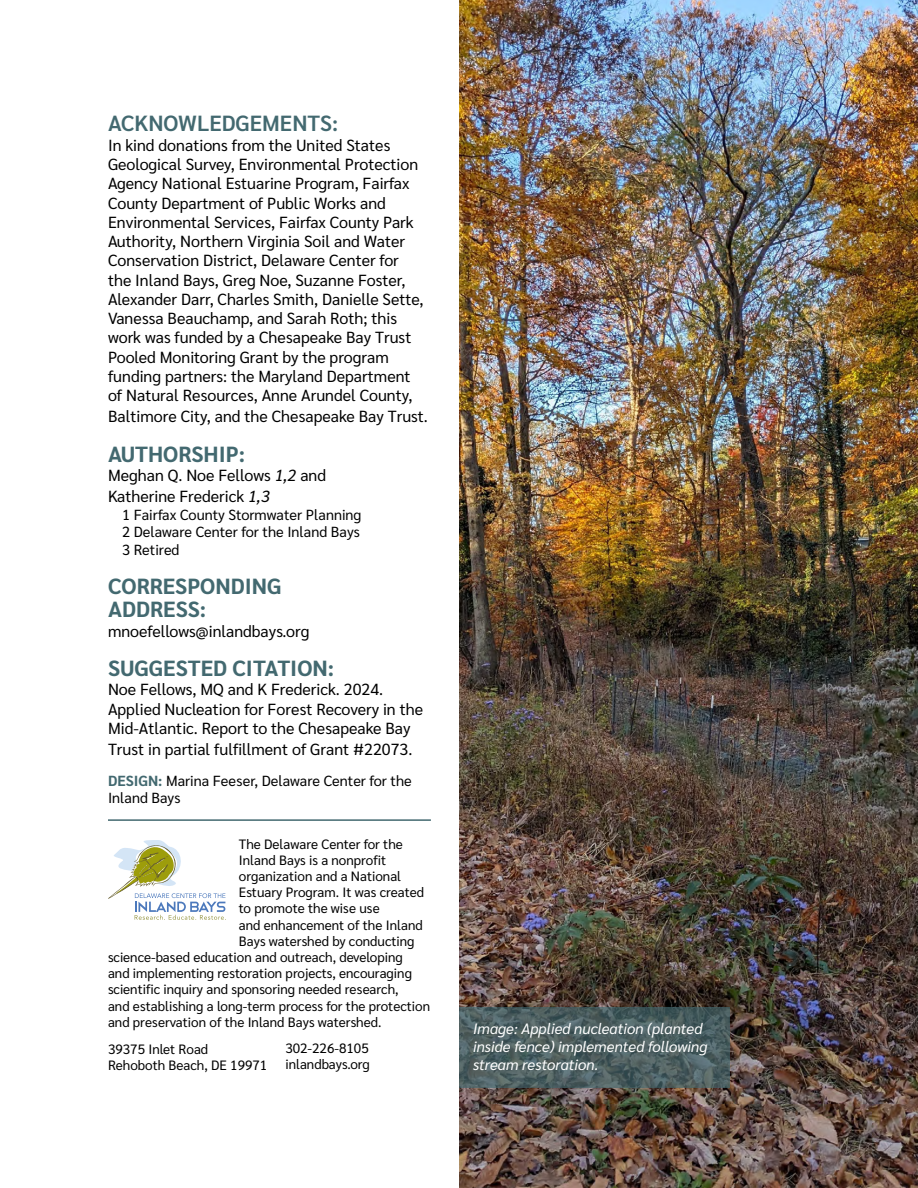
<style>
.page{position:relative;width:918px;height:1188px;background:#fff}
.page>*{position:absolute;margin:0;border:0;box-sizing:border-box;transform-origin:0 0}
.t1{font:700 21.9px "Sarabun";color:#436970}
.t2{font:600 21.9px "Sarabun";color:#436970}
.Paragraph_text{font:16.05px/19.4px "Sarabun";color:#000}
.t3{font:italic 15px/18px "Sarabun";color:#fff}
.t4{font:14.55px/17.5px "Sarabun";color:#000}
.Paragraph_text-2{font:13.5px/16.2px "Sarabun";color:#000}
.s1{font-style:italic}
.s2{font-weight:700;color:#436970}
</style>
<div class="page">
<img style="left:459px;top:0;width:459px;height:1188px">
<svg style="left:108px;top:840px;width:118px;height:80px"></svg>
<hr style="left:108px;top:819px;width:323px;height:2px;background:#436970">
<svg style="left:459px;top:1008px;width:271px;height:80px;background:#4c5f60"></svg>
<p class="t2" style="left:108px;top:111px;width:232px">ACKNOWLEDGEMENTS:</p>
<p class="Paragraph_text" style="left:108px;top:135px;width:317px">In kind donations from the United States Geological Survey, Environmental Protection Agency National Estuarine Program, Fairfax County Department of Public Works and Environmental Services, Fairfax County Park Authority, Northern Virginia Soil and Water Conservation District, Delaware Center for the Inland Bays, Greg Noe, Suzanne Foster, Alexander Darr, Charles Smith, Danielle Sette, Vanessa Beauchamp, and Sarah Roth; this work was funded by a Chesapeake Bay Trust Pooled Monitoring Grant by the program funding partners: the Maryland Department of Natural Resources, Anne Arundel County,</p>
<p class="Paragraph_text" style="left:108px;top:407px;width:322px">Baltimore City, and the Chesapeake Bay Trust.</p>
<p class="t1" style="left:108px;top:441px;width:139px">AUTHORSHIP:</p>
<p class="Paragraph_text" style="left:108px;top:466px;width:220px">Meghan Q. Noe Fellows <span class="s1">1,2</span> and</p>
<p class="Paragraph_text" style="left:108px;top:487px;width:163px">Katherine Frederick <span class="s1">1,3</span></p>
<p class="t4" style="left:122px;top:506px;width:241px">1 Fairfax County Stormwater Planning</p>
<p class="t4" style="left:122px;top:523px;width:239px">2 Delaware Center for the Inland Bays</p>
<p class="t4" style="left:122px;top:541px;width:59px">3 Retired</p>
<p class="t1" style="left:108px;top:574px;width:175px">CORRESPONDING</p>
<p class="t1" style="left:108px;top:597px;width:100px">ADDRESS:</p>
<p class="Paragraph_text" style="left:108px;top:622px;width:203px">mnoefellows@inlandbays.org</p>
<p class="t1" style="left:108px;top:656px;width:228px">SUGGESTED CITATION:</p>
<p class="Paragraph_text" style="left:108px;top:680px;width:317px">Noe Fellows, MQ and K Frederick. 2024.<br>Applied Nucleation for Forest Recovery in the<br>Mid-Atlantic. Report to the Chesapeake Bay</p>
<p class="Paragraph_text" style="left:108px;top:740px;width:306px">Trust in partial fulfillment of Grant #22073.</p>
<p class="t4" style="left:108px;top:772px;width:305px"><span class="s2">DESIGN:</span> Marina Feeser, Delaware Center for the<br>Inland Bays</p>
<p class="Paragraph_text-2" style="left:239px;top:836px;width:187px">The Delaware Center for the<br>Inland Bays is a nonprofit organization and a National<br>Estuary Program. It was created to promote the wise use</p>
<p class="Paragraph_text-2" style="left:239px;top:917px;width:185px">and enhancement of the Inland</p>
<p class="Paragraph_text-2" style="left:239px;top:933px;width:177px">Bays watershed by conducting</p>
<p class="Paragraph_text-2" style="left:108px;top:949px;width:296px">science-based education and outreach, developing</p>
<p class="Paragraph_text-2" style="left:108px;top:966px;width:305px">and implementing restoration projects, encouraging</p>
<p class="Paragraph_text-2" style="left:108px;top:982px;width:292px">scientific inquiry and sponsoring needed research,</p>
<p class="Paragraph_text-2" style="left:108px;top:998px;width:324px">and establishing a long-term process for the protection and preservation of the Inland Bays watershed.</p>
<p class="Paragraph_text-2" style="left:108px;top:1041px;width:102px">39375 Inlet Road</p>
<p class="Paragraph_text-2" style="left:108px;top:1057px;width:161px">Rehoboth Beach, DE 19971</p>
<p class="Paragraph_text-2" style="left:285px;top:1040px;width:85px">302-226-8105</p>
<p class="Paragraph_text-2" style="left:285px;top:1056px;width:86px">inlandbays.org</p>
<p class="t3" style="left:473px;top:1019px;width:236px">Image: Applied nucleation (planted inside fence) implemented following stream restoration.</p>
</div>
